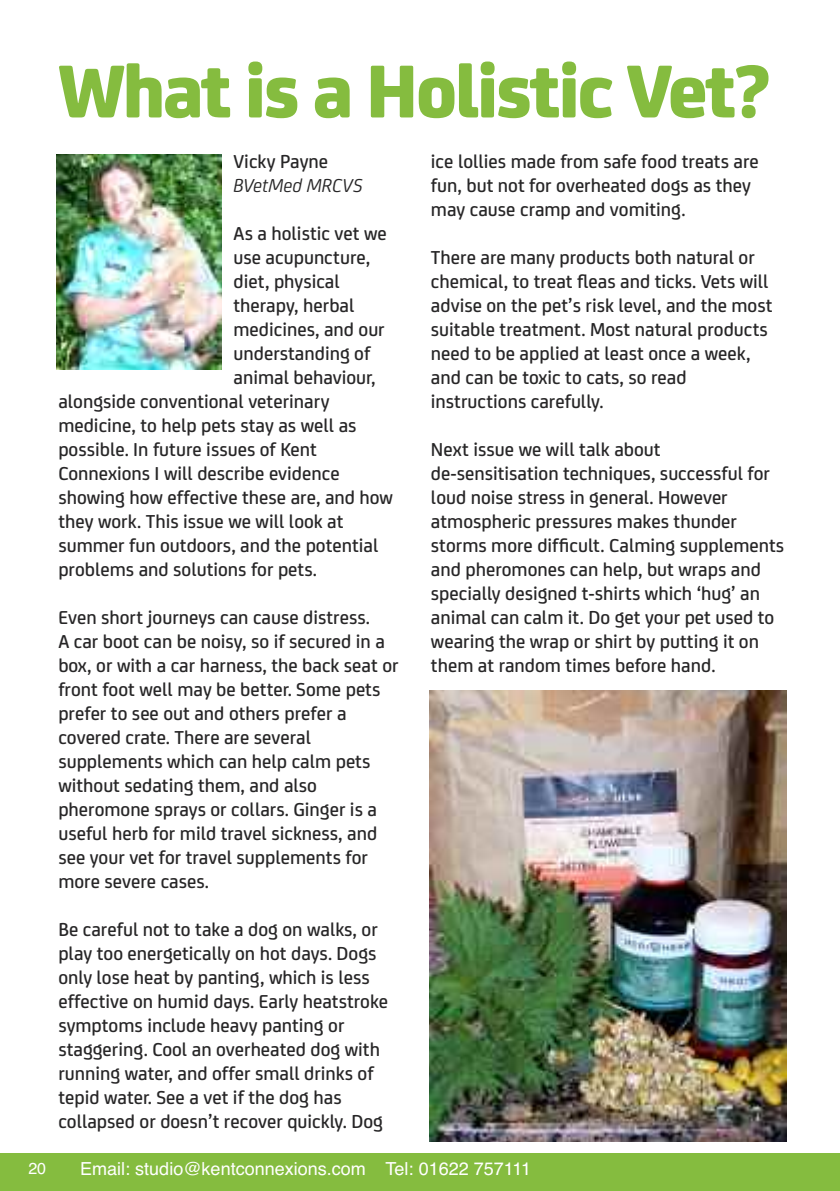
<style>
.page{position:relative;width:840px;height:1191px;background:#fff}
.page>*{position:absolute;margin:0;border:0;box-sizing:border-box;transform-origin:0 0}
.t1{font:800 80px "FS Joey";letter-spacing:-.03em;color:#85bc3f}
.t2{font:500 20px/24px "FS Joey";color:#272627}
.t3{font:italic 20px "FS Joey";color:#272627}
.t4{font:18px "Helvetica";color:#fff}
.t5{font:16px "Helvetica";color:#fff}
</style>
<div class="page">
<div style="left:0;top:1152px;width:839px;height:39px;background:#85bc3f"></div>
<img style="left:57px;top:154px;width:164px;height:215px">
<img style="left:429px;top:690px;width:357px;height:451px">
<h1 class="t1" style="left:58px;top:66px;width:714px">What is a Holistic Vet?</h1>
<p class="t2" style="left:233px;top:151px;width:96px">Vicky Payne</p>
<p class="t3" style="left:233px;top:179px;width:131px">BVetMed MRCVS</p>
<p class="t2" style="left:233px;top:223px;width:155px">As a holistic vet we</p>
<p class="t2" style="left:233px;top:247px;width:138px">use acupuncture,</p>
<p class="t2" style="left:233px;top:271px;width:108px">diet, physical</p>
<p class="t2" style="left:233px;top:295px;width:122px">therapy, herbal</p>
<p class="t2" style="left:233px;top:319px;width:153px">medicines, and our</p>
<p class="t2" style="left:233px;top:343px;width:138px">understanding of</p>
<p class="t2" style="left:233px;top:367px;width:143px">animal behaviour,</p>
<p class="t2" style="left:58px;top:391px;width:272px">alongside conventional veterinary</p>
<p class="t2" style="left:58px;top:415px;width:299px">medicine, to help pets stay as well as</p>
<p class="t2" style="left:58px;top:439px;width:260px">possible. In future issues of Kent</p>
<p class="t2" style="left:58px;top:463px;width:283px">Connexions I will describe evidence</p>
<p class="t2" style="left:58px;top:487px;width:336px">showing how effective these are, and how</p>
<p class="t2" style="left:58px;top:511px;width:286px">they work. This issue we will look at</p>
<p class="t2" style="left:58px;top:535px;width:321px">summer fun outdoors, and the potential</p>
<p class="t2" style="left:58px;top:559px;width:260px">problems and solutions for pets.</p>
<p class="t2" style="left:58px;top:607px;width:341px">Even short journeys can cause distress.<br>A car boot can be noisy, so if secured in a box, or with a car harness, the back seat or front foot well may be better. Some pets prefer to see out and others prefer a covered crate. There are several supplements which can help calm pets without sedating them, and also pheromone sprays or collars. Ginger is a useful herb for mild travel sickness, and see your vet for travel supplements for more severe cases.</p>
<p class="t2" style="left:58px;top:919px;width:331px">Be careful not to take a dog on walks, or play too energetically on hot days. Dogs only lose heat by panting, which is less effective on humid days. Early heatstroke symptoms include heavy panting or staggering. Cool an overheated dog with running water, and offer small drinks of tepid water. See a vet if the dog has collapsed or doesn’t recover quickly. Dog</p>
<p class="t2" style="left:430px;top:151px;width:329px">ice lollies made from safe food treats are fun, but not for overheated dogs as they may cause cramp and vomiting.</p>
<p class="t2" style="left:430px;top:247px;width:343px">There are many products both natural or chemical, to treat fleas and ticks. Vets will advise on the pet’s risk level, and the most suitable treatment. Most natural products need to be applied at least once a week, and can be toxic to cats, so read instructions carefully.</p>
<p class="t2" style="left:430px;top:439px;width:354px">Next issue we will talk about de-sensitisation techniques, successful for loud noise stress in general. However atmospheric pressures makes thunder storms more difficult. Calming supplements and pheromones can help, but wraps and specially designed t-shirts which ‘hug’ an animal can calm it. Do get your pet used to wearing the wrap or shirt by putting it on them at random times before hand.</p>
<p class="t5" style="left:28px;top:1159px;width:19px">20</p>
<p class="t4" style="left:80px;top:1158px;width:452px">Email: studio@kentconnexions.com Tel: 01622 757111</p>
</div>
